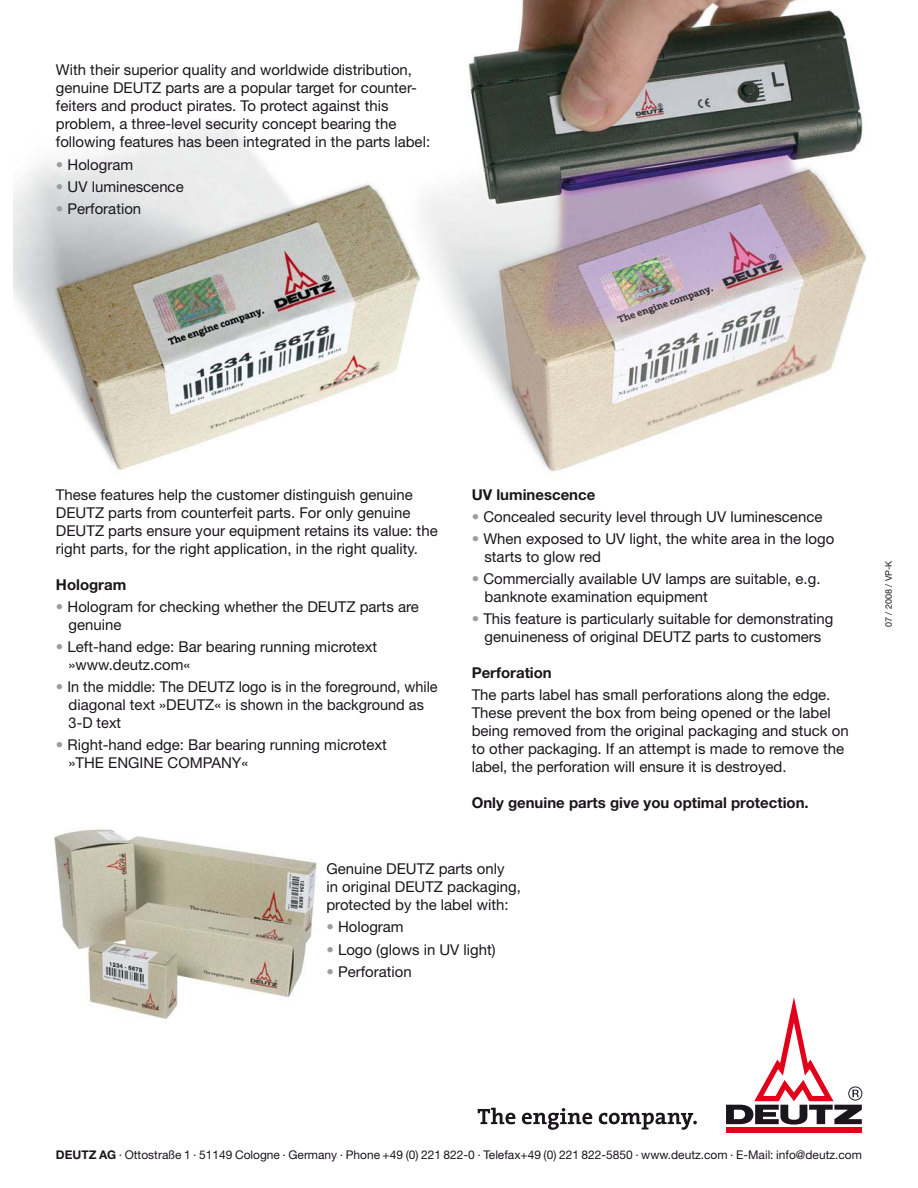
<style>
.page{position:relative;width:918px;height:1188px;background:#fff}
.page>*{position:absolute;margin:0;border:0;box-sizing:border-box;transform-origin:0 0}
.t1{font:15px/18px "Helvetica Neue";color:#1a171c}
.t2{font:700 15px "Helvetica Neue";color:#1a171c}
.t3{font:12px "Helvetica Neue";color:#1a171c}
.t4{font:9px "Helvetica Neue";color:#1a171c}
.s1{color:#9c9d9f}
.s2{font-weight:700}
</style>
<div class="page">
<img style="left:424px;top:0;width:442px;height:472px">
<img style="left:14px;top:123px;width:410px;height:348px">
<img style="left:54px;top:829px;width:263px;height:190px">
<div style="left:726px;top:1128px;width:136px;height:5px;background:#e2001a"></div>
<svg style="left:726px;top:997px;width:136px;height:128px"></svg>
<svg style="left:478px;top:1108px;width:37px;height:16px"></svg>
<svg style="left:522px;top:1108px;width:70px;height:22px"></svg>
<svg style="left:599px;top:1113px;width:98px;height:17px"></svg>
<p class="t1" style="left:56px;top:63px;width:376px">With their superior quality and worldwide distribution, genuine DEUTZ parts are a popular target for counter&shy;feiters and product pirates. To protect against this problem, a three-level security concept bearing the following features has been integrated in the parts label:</p>
<p class="t1" style="left:56px;top:157px;width:79px"><span class="s1">•</span> Hologram</p>
<p class="t1" style="left:56px;top:179px;width:129px"><span class="s1">•</span> UV luminescence</p>
<p class="t1" style="left:56px;top:201px;width:87px"><span class="s1">•</span> Perforation</p>
<p class="t1" style="left:56px;top:487px;width:383px">These features help the customer distinguish genuine DEUTZ parts from counterfeit parts. For only genuine DEUTZ parts ensure your equipment retains its value: the right parts, for the right application, in the right quality.</p>
<p class="t2" style="left:56px;top:579px;width:72px">Hologram</p>
<p class="t1" style="left:69px;top:599px;width:352px;text-indent:-13px"><span class="s1">•</span> Hologram for checking whether the DEUTZ parts are genuine</p>
<p class="t1" style="left:69px;top:639px;width:310px;text-indent:-13px"><span class="s1">•</span> Left-hand edge: Bar bearing running microtext »www.deutz.com«</p>
<p class="t1" style="left:69px;top:679px;width:371px;text-indent:-13px"><span class="s1">•</span> In the middle: The DEUTZ logo is in the foreground, while diagonal text »DEUTZ« is shown in the background as<br>3-D text</p>
<p class="t1" style="left:69px;top:737px;width:320px;text-indent:-13px"><span class="s1">•</span> Right-hand edge: Bar bearing running microtext »THE ENGINE COMPANY«</p>
<p class="t2" style="left:472px;top:489px;width:125px">UV luminescence</p>
<p class="t1" style="left:472px;top:509px;width:352px"><span class="s1">•</span> Concealed security level through UV luminescence</p>
<p class="t1" style="left:484px;top:531px;width:351px;text-indent:-13px"><span class="s1">•</span> When exposed to UV light, the white area in the logo starts to glow red</p>
<p class="t1" style="left:484px;top:571px;width:338px;text-indent:-13px"><span class="s1">•</span> Commercially available UV lamps are suitable, e.g. banknote examination equipment</p>
<p class="t1" style="left:472px;top:612px;width:363px;text-align:center"><span class="s1">•</span> This feature is particularly suitable for demonstrating genuineness of original DEUTZ parts to customers</p>
<p class="t2" style="left:472px;top:668px;width:82px">Perforation</p>
<p class="t1" style="left:472px;top:688px;width:379px">The parts label has small perforations along the edge.<br>These prevent the box from being opened or the label being removed from the original packaging and stuck on to other packaging. If an attempt is made to remove the label, the perforation will ensure it is destroyed.</p>
<p class="t2" style="left:472px;top:798px;width:339px">Only genuine parts give you optimal protection.</p>
<p class="t1" style="left:326px;top:861px;width:196px">Genuine DEUTZ parts only<br>in original DEUTZ packaging, protected by the label with:</p>
<p class="t1" style="left:326px;top:919px;width:79px"><span class="s1">•</span> Hologram</p>
<p class="t1" style="left:326px;top:942px;width:171px"><span class="s1">•</span> Logo (glows in UV light)</p>
<p class="t1" style="left:326px;top:964px;width:87px"><span class="s1">•</span> Perforation</p>
<p class="t4" style="left:885px;top:627px;width:68px;rotate:-90deg">07 / 2008 / VP-K</p>
<p class="t3" style="left:56px;top:1150px;width:808px"><span class="s2">DEUTZ AG</span> · Ottostraße 1 · 51149 Cologne · Germany · Phone +49 (0) 221 822-0 · Telefax+49 (0) 221 822-5850 · www.deutz.com · E-Mail: info@deutz.com</p>
</div>
